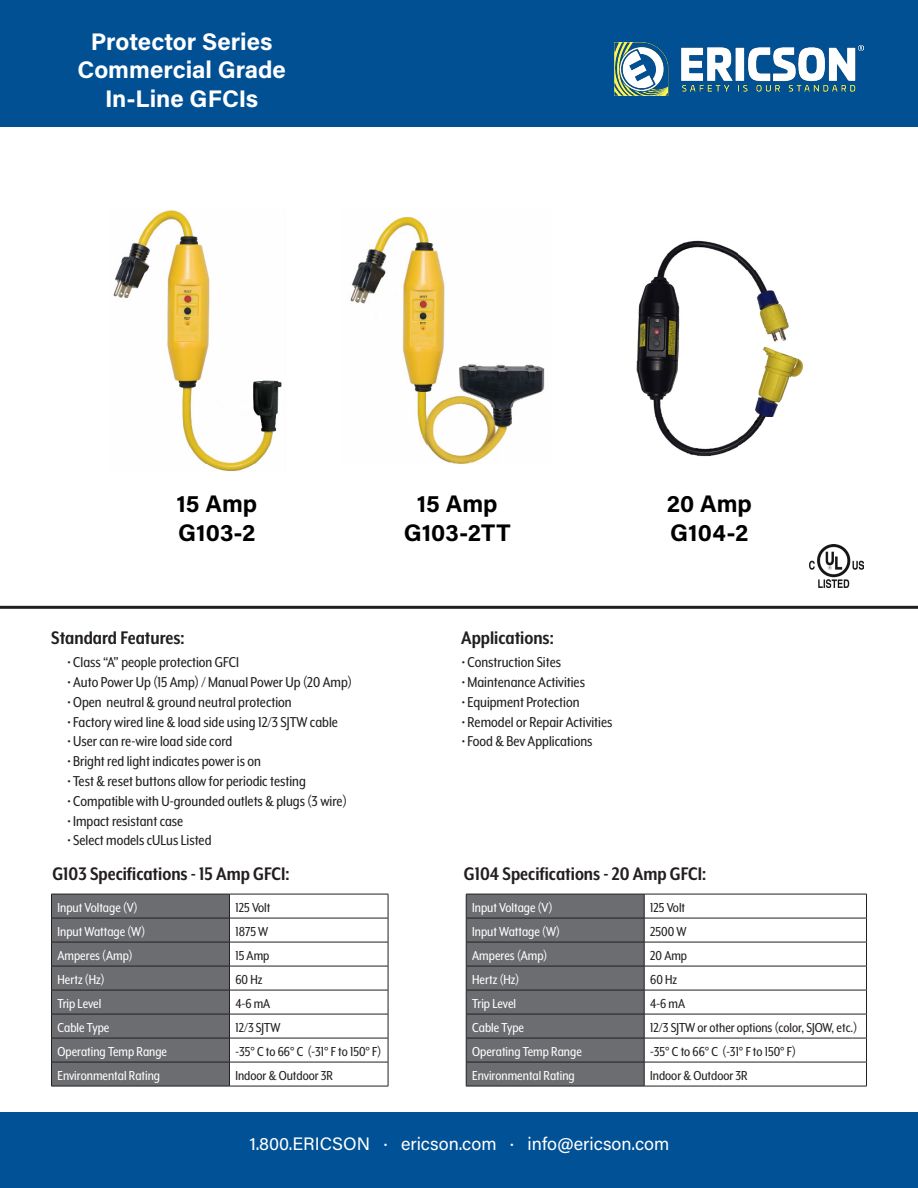
<style>
.page{position:relative;width:918px;height:1188px;background:#fff}
.page>*{position:absolute;margin:0;border:0;box-sizing:border-box;transform-origin:0 0}
.t1{font:700 24px/28.8px "Acumin Pro";color:#fff;text-align:center}
.t2{font:700 24px/28.8px "Acumin Pro";color:#000}
.t3{font:700 21px "Mr Eaves XL Mod Nar OT";color:#231f20}
.t4{font:18px "Acumin Pro";color:#fff}
.t5{font:16.5px "Mr Eaves XL Mod Nar OT";color:#231f20}
.t6{font:15px "Mr Eaves XL Mod Nar OT";color:#fff}
.t7{font:15px "Mr Eaves XL Mod Nar OT";color:#231f20}
</style>
<div class="page">
<hr style="left:0;top:606px;width:918px;height:3px;background:#231f20">
<img style="left:810px;top:544px;width:54px;height:44px">
<div style="left:0;top:0;width:918px;height:126px;background:#015094"></div>
<img style="left:615px;top:42px;width:249px;height:54px">
<img style="left:636px;top:240px;width:167px;height:217px">
<img style="left:113px;top:210px;width:169px;height:261px">
<img style="left:350px;top:216px;width:195px;height:248px">
<hr style="left:229px;top:894px;width:159px;height:1px;background:#231f20">
<hr style="left:229px;top:918px;width:159px;height:1px;background:#231f20">
<hr style="left:229px;top:942px;width:159px;height:1px;background:#231f20">
<hr style="left:229px;top:966px;width:159px;height:1px;background:#231f20">
<hr style="left:229px;top:990px;width:159px;height:1px;background:#231f20">
<hr style="left:229px;top:1014px;width:159px;height:1px;background:#231f20">
<hr style="left:229px;top:1038px;width:159px;height:1px;background:#231f20">
<hr style="left:229px;top:1062px;width:159px;height:1px;background:#231f20">
<svg style="left:51px;top:894px;width:179px;height:192px;background:#68686b"></svg>
<svg style="left:388px;top:894px;width:1px;height:192px"></svg>
<hr style="left:51px;top:1086px;width:178px;height:1px;background:#231f20">
<hr style="left:229px;top:1086px;width:159px;height:1px;background:#231f20">
<hr style="left:644px;top:894px;width:223px;height:1px;background:#231f20">
<hr style="left:644px;top:918px;width:223px;height:1px;background:#231f20">
<hr style="left:644px;top:942px;width:223px;height:1px;background:#231f20">
<hr style="left:644px;top:966px;width:223px;height:1px;background:#231f20">
<hr style="left:644px;top:990px;width:223px;height:1px;background:#231f20">
<hr style="left:644px;top:1014px;width:223px;height:1px;background:#231f20">
<hr style="left:644px;top:1038px;width:223px;height:1px;background:#231f20">
<hr style="left:644px;top:1062px;width:223px;height:1px;background:#231f20">
<svg style="left:466px;top:894px;width:179px;height:192px;background:#68696c"></svg>
<svg style="left:866px;top:894px;width:1px;height:192px"></svg>
<hr style="left:466px;top:1086px;width:178px;height:1px;background:#231f20">
<hr style="left:644px;top:1086px;width:223px;height:1px;background:#231f20">
<div style="left:0;top:1112px;width:918px;height:76px;background:#005195"></div>
<h1 class="t1" style="left:77px;top:26px;width:210px">Protector Series<br>Commercial Grade<br>In-Line GFCIs</h1>
<h1 class="t2" style="left:176px;top:488px;width:82px">15 Amp<br>G103-2</h1>
<h1 class="t2" style="left:404px;top:488px;width:108px;text-align:center">15 Amp<br>G103-2TT</h1>
<h1 class="t2" style="left:667px;top:488px;width:87px">20 Amp<br>G104-2</h1>
<p class="t3" style="left:51px;top:628px;width:135px">Standard Features:</p>
<p class="t3" style="left:461px;top:628px;width:94px">Applications:</p>
<p class="t5" style="left:67px;top:654px;width:173px">• Class “A” people protection GFCI</p>
<p class="t5" style="left:67px;top:674px;width:286px">• Auto Power Up (15 Amp) / Manual Power Up (20 Amp)</p>
<p class="t5" style="left:67px;top:694px;width:226px">• Open neutral &amp; ground neutral protection</p>
<p class="t5" style="left:67px;top:713px;width:272px">• Factory wired line &amp; load side using 12/3 SJTW cable</p>
<p class="t5" style="left:67px;top:733px;width:167px">• User can re-wire load side cord</p>
<p class="t5" style="left:67px;top:753px;width:195px">• Bright red light indicates power is on</p>
<p class="t5" style="left:67px;top:773px;width:240px">• Test &amp; reset buttons allow for periodic testing</p>
<p class="t5" style="left:67px;top:793px;width:281px">• Compatible with U-grounded outlets &amp; plugs (3 wire)</p>
<p class="t5" style="left:67px;top:812px;width:118px">• Impact resistant case</p>
<p class="t5" style="left:67px;top:832px;width:146px">• Select models cULus Listed</p>
<p class="t5" style="left:462px;top:654px;width:101px">• Construction Sites</p>
<p class="t5" style="left:462px;top:674px;width:125px">• Maintenance Activities</p>
<p class="t5" style="left:462px;top:694px;width:119px">• Equipment Protection</p>
<p class="t5" style="left:462px;top:713px;width:152px">• Remodel or Repair Activities</p>
<p class="t5" style="left:462px;top:733px;width:132px">• Food &amp; Bev Applications</p>
<p class="t3" style="left:52px;top:864px;width:239px">G103 Specifications - 15 Amp GFCI:</p>
<p class="t3" style="left:464px;top:864px;width:244px">G104 Specifications - 20 Amp GFCI:</p>
<p class="t6" style="left:57px;top:900px;width:82px">Input Voltage (V)</p>
<p class="t7" style="left:235px;top:900px;width:36px">125 Volt</p>
<p class="t6" style="left:57px;top:924px;width:89px">Input Wattage (W)</p>
<p class="t7" style="left:235px;top:924px;width:34px">1875 W</p>
<p class="t6" style="left:57px;top:948px;width:77px">Amperes (Amp)</p>
<p class="t7" style="left:235px;top:948px;width:35px">15 Amp</p>
<p class="t6" style="left:57px;top:972px;width:49px">Hertz (Hz)</p>
<p class="t7" style="left:235px;top:972px;width:28px">60 Hz</p>
<p class="t6" style="left:57px;top:996px;width:45px">Trip Level</p>
<p class="t7" style="left:235px;top:996px;width:36px">4-6 mA</p>
<p class="t6" style="left:57px;top:1020px;width:53px">Cable Type</p>
<p class="t7" style="left:235px;top:1020px;width:47px">12/3 SJTW</p>
<p class="t6" style="left:57px;top:1044px;width:111px">Operating Temp Range</p>
<p class="t7" style="left:235px;top:1044px;width:147px">-35° C to 66° C (-31° F to 150° F)</p>
<p class="t6" style="left:57px;top:1068px;width:104px">Environmental Rating</p>
<p class="t7" style="left:235px;top:1068px;width:99px">Indoor &amp; Outdoor 3R</p>
<p class="t6" style="left:472px;top:900px;width:82px">Input Voltage (V)</p>
<p class="t7" style="left:650px;top:900px;width:36px">125 Volt</p>
<p class="t6" style="left:472px;top:924px;width:89px">Input Wattage (W)</p>
<p class="t7" style="left:650px;top:924px;width:38px">2500 W</p>
<p class="t6" style="left:472px;top:948px;width:77px">Amperes (Amp)</p>
<p class="t7" style="left:650px;top:948px;width:38px">20 Amp</p>
<p class="t6" style="left:472px;top:972px;width:49px">Hertz (Hz)</p>
<p class="t7" style="left:650px;top:972px;width:28px">60 Hz</p>
<p class="t6" style="left:472px;top:996px;width:45px">Trip Level</p>
<p class="t7" style="left:650px;top:996px;width:36px">4-6 mA</p>
<p class="t6" style="left:472px;top:1020px;width:53px">Cable Type</p>
<p class="t7" style="left:650px;top:1020px;width:208px">12/3 SJTW or other options (color, SJOW, etc.)</p>
<p class="t6" style="left:472px;top:1044px;width:111px">Operating Temp Range</p>
<p class="t7" style="left:650px;top:1044px;width:147px">-35° C to 66° C (-31° F to 150° F)</p>
<p class="t6" style="left:472px;top:1068px;width:104px">Environmental Rating</p>
<p class="t7" style="left:650px;top:1068px;width:99px">Indoor &amp; Outdoor 3R</p>
<p class="t4" style="left:249px;top:1131px;width:122px">1.800.ERICSON</p>
<p class="t4" style="left:401px;top:1131px;width:97px">ericson.com</p>
<p class="t4" style="left:528px;top:1131px;width:143px">info@ericson.com</p>
</div>
